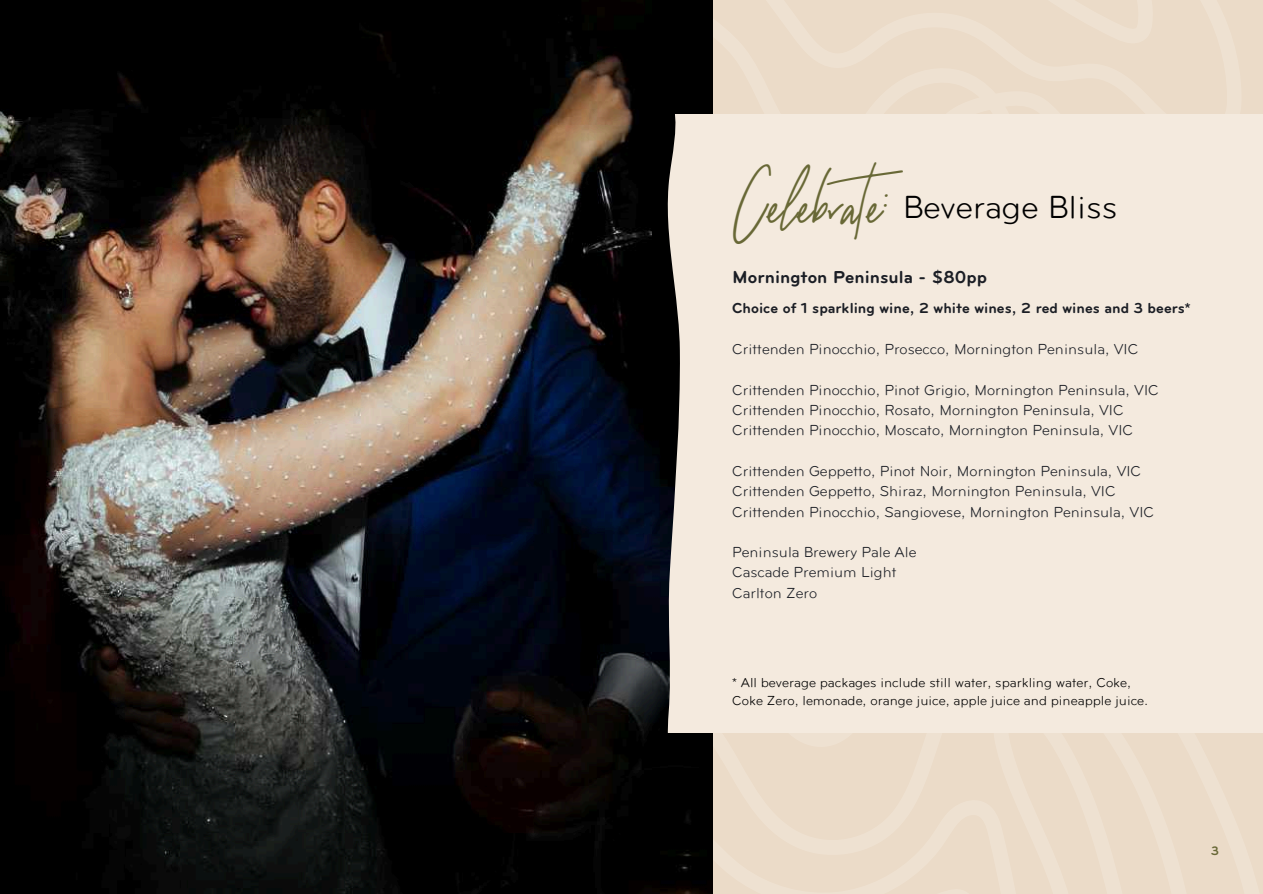
<style>
.page{position:relative;width:1263px;height:894px;background:#fff}
.page>*{position:absolute;margin:0;border:0;box-sizing:border-box;transform-origin:0 0}
.t1{font:33px "Bryant";color:#000}
.t2{font:700 18px "Bryant";color:#1b1e25}
.t3{font:15px/20.2px "Bryant";color:#1b1e25}
.t4{font:700 15px "Bryant";color:#1b1e25}
.t5{font:13.5px/18px "Bryant";color:#000}
.t6{font:700 12.75px "Bryant";color:#686836}
.s1{font-family:"Sydney Alternate";font-size:49.5px;color:#686836}
</style>
<div class="page">
<svg style="left:712px;top:792px;width:551px;height:101px;fill:#ebdbc8"></svg>
<svg style="left:712px;top:732px;width:551px;height:60px;fill:#ebdbc8"></svg>
<div style="left:712px;top:0;width:551px;height:114px;background:#ebdbc8"></div>
<svg style="left:717px;top:0;width:525px;height:114px;fill:#ebdbc8"></svg>
<svg style="left:943px;top:0;width:214px;height:44px"></svg>
<img style="left:0;top:0;width:712px;height:893px">
<div style="left:663px;top:114px;width:600px;height:618px;background:#f4eade"></div>
<svg style="left:1200px;top:837px;width:31px;height:31px"></svg>
<h1 class="t1" style="left:738px;top:188px;width:381px"><span class="s1">Celebrate:</span> Beverage Bliss</h1>
<p class="t2" style="left:732px;top:271px;width:256px">Mornington Peninsula - $80pp</p>
<p class="t4" style="left:732px;top:302px;width:460px">Choice of 1 sparkling wine, 2 white wines, 2 red wines and 3 beers*</p>
<p class="t3" style="left:732px;top:339px;width:408px">Crittenden Pinocchio, Prosecco, Mornington Peninsula, VIC</p>
<p class="t3" style="left:732px;top:379px;width:428px">Crittenden Pinocchio, Pinot Grigio, Mornington Peninsula, VIC<br>Crittenden Pinocchio, Rosato, Mornington Peninsula, VIC<br>Crittenden Pinocchio, Moscato, Mornington Peninsula, VIC</p>
<p class="t3" style="left:732px;top:460px;width:424px">Crittenden Geppetto, Pinot Noir, Mornington Peninsula, VIC<br>Crittenden Geppetto, Shiraz, Mornington Peninsula, VIC<br>Crittenden Pinocchio, Sangiovese, Mornington Peninsula, VIC</p>
<p class="t3" style="left:732px;top:541px;width:186px">Peninsula Brewery Pale Ale<br>Cascade Premium Light<br>Carlton Zero</p>
<p class="t5" style="left:732px;top:673px;width:418px">* All beverage packages include still water, sparkling water, Coke,<br>Coke Zero, lemonade, orange juice, apple juice and pineapple juice.</p>
<p class="t6" style="left:1211px;top:846px;width:9px">3</p>
</div>
